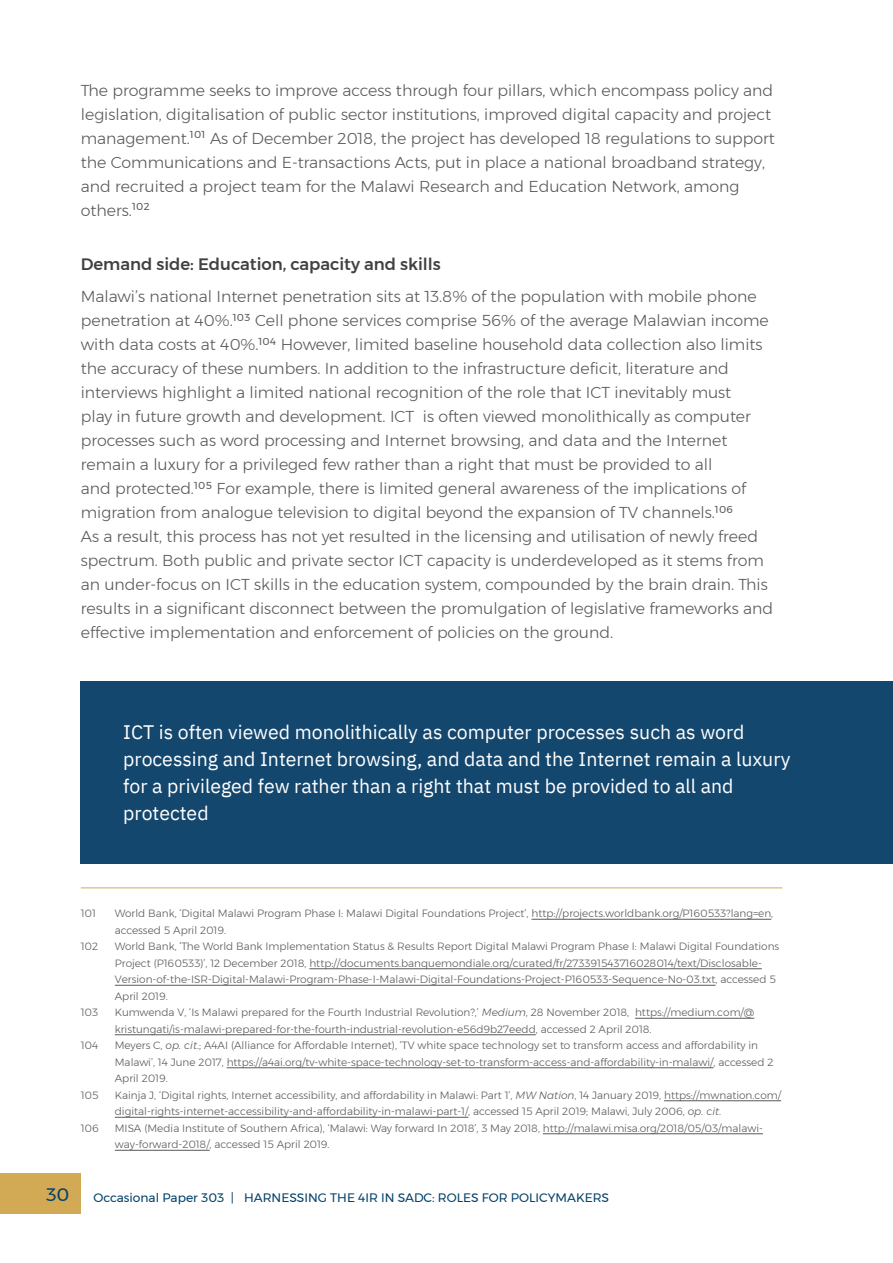
<style>
.page{position:relative;width:893px;height:1263px;background:#fff}
.page>*{position:absolute;margin:0;border:0;box-sizing:border-box;transform-origin:0 0}
.t1{font:19.5px/27px "IBM Plex Sans";color:#fff}
.t2{font:18px "Montserrat";color:#034169}
.t3{font:500 16.5px "Montserrat";color:#414042}
.t4{font:300 15.75px/24px "Montserrat";color:#58595b}
.t5{font:12.3px "Montserrat";color:#034169}
.t6{font:300 10.5px/16.5px "Montserrat";color:#58595b}
.s1{font-style:italic}
</style>
<div class="page">
<div style="left:0;top:1172px;width:81px;height:41px;background:#d2aa56"></div>
<hr style="left:81px;top:887px;width:701px;height:1px;background:#d2aa56">
<hr style="left:531px;top:919px;width:240px;height:1px;background:#58595b">
<hr style="left:309px;top:968px;width:453px;height:1px;background:#58595b">
<hr style="left:115px;top:985px;width:600px;height:1px;background:#58595b">
<hr style="left:635px;top:1018px;width:119px;height:1px;background:#58595b">
<hr style="left:115px;top:1034px;width:421px;height:1px;background:#58595b">
<hr style="left:227px;top:1067px;width:486px;height:1px;background:#58595b">
<hr style="left:664px;top:1100px;width:117px;height:1px;background:#58595b">
<hr style="left:115px;top:1117px;width:353px;height:1px;background:#58595b">
<hr style="left:543px;top:1133px;width:220px;height:1px;background:#58595b">
<hr style="left:115px;top:1150px;width:95px;height:1px;background:#58595b">
<div style="left:81px;top:681px;width:812px;height:183px;background:#14476e"></div>
<p class="t4" style="left:81px;top:78px;width:696px">The programme seeks to improve access through four pillars, which encompass policy and legislation, digitalisation of public sector institutions, improved digital capacity and project management.<sup>101</sup> As of December 2018, the project has developed 18 regulations to support the Communications and E-transactions Acts, put in place a national broadband strategy, and recruited a project team for the Malawi Research and Education Network, among others.<sup>102</sup></p>
<p class="t3" style="left:81px;top:251px;width:362px">Demand side: Education, capacity and skills</p>
<p class="t4" style="left:81px;top:284px;width:694px">Malawi’s national Internet penetration sits at 13.8% of the population with mobile phone penetration at 40%.<sup>103</sup> Cell phone services comprise 56% of the average Malawian income with data costs at 40%.<sup>104</sup> However, limited baseline household data collection also limits the accuracy of these numbers. In addition to the infrastructure deficit, literature and interviews highlight a limited national recognition of the role that ICT inevitably must<br>play in future growth and development. ICT is often viewed monolithically as computer processes such as word processing and Internet browsing, and data and the Internet remain a luxury for a privileged few rather than a right that must be provided to all<br>and protected.<sup>105</sup> For example, there is limited general awareness of the implications of migration from analogue television to digital beyond the expansion of TV channels.<sup>106<br></sup>As a result, this process has not yet resulted in the licensing and utilisation of newly freed spectrum. Both public and private sector ICT capacity is underdeveloped as it stems from an under-focus on ICT skills in the education system, compounded by the brain drain. This results in a significant disconnect between the promulgation of legislative frameworks and effective implementation and enforcement of policies on the ground.</p>
<p class="t1" style="left:123px;top:717px;width:669px">ICT is often viewed monolithically as computer processes such as word processing and Internet browsing, and data and the Internet remain a luxury for a privileged few rather than a right that must be provided to all and protected</p>
<p class="t6" style="left:81px;top:905px;width:17px">101</p>
<p class="t6" style="left:115px;top:905px;width:660px">World Bank, ‘Digital Malawi Program Phase I: Malawi Digital Foundations Project’, http://projects.worldbank.org/P160533?lang=en, accessed 5 April 2019.</p>
<p class="t6" style="left:81px;top:938px;width:19px">102</p>
<p class="t6" style="left:115px;top:938px;width:666px">World Bank, ‘The World Bank Implementation Status &amp; Results Report Digital Malawi Program Phase I: Malawi Digital Foundations Project (P160533)’, 12 December 2018, http://documents.banquemondiale.org/curated/fr/273391543716028014/text/Disclosable-Version-of-the-ISR-Digital-Malawi-Program-Phase-I-Malawi-Digital-Foundations-Project-P160533-Sequence-No-03.txt, accessed 5<br>April 2019.</p>
<p class="t6" style="left:81px;top:1004px;width:19px">103</p>
<p class="t6" style="left:115px;top:1004px;width:641px">Kumwenda V, ‘Is Malawi prepared for the Fourth Industrial Revolution?,’ <span class="s1">Medium</span>, 28 November 2018, https://medium.com/@ kristungati/is-malawi-prepared-for-the-fourth-industrial-revolution-e56d9b27eedd, accessed 2 April 2018.</p>
<p class="t6" style="left:81px;top:1037px;width:19px">104</p>
<p class="t6" style="left:115px;top:1037px;width:660px">Meyers C, <span class="s1">op. cit</span>.; A4AI (Alliance for Affordable Internet), ‘TV white space technology set to transform access and affordability in<br>Malawi’, 14 June 2017, https://a4ai.org/tv-white-space-technology-set-to-transform-access-and-affordability-in-malawi/, accessed 2<br>April 2019.</p>
<p class="t6" style="left:81px;top:1086px;width:19px">105</p>
<p class="t6" style="left:115px;top:1086px;width:668px">Kainja J, ‘Digital rights, Internet accessibility, and affordability in Malawi: Part 1’, <span class="s1">MW Nation</span>, 14 January 2019, https://mwnation.com/ digital-rights-internet-accessibility-and-affordability-in-malawi-part-1/, accessed 15 April 2019; Malawi, July 2006, <span class="s1">op. cit</span>.</p>
<p class="t6" style="left:81px;top:1119px;width:20px">106</p>
<p class="t6" style="left:115px;top:1119px;width:650px">MISA (Media Institute of Southern Africa), ‘Malawi: Way forward In 2018’, 3 May 2018, http://malawi.misa.org/2018/05/03/malawi&shy;way-forward-2018/, accessed 15 April 2019.</p>
<p class="t2" style="left:46px;top:1181px;width:25px">30</p>
<p class="t5" style="left:94px;top:1188px;width:517px">Occasional Paper 303 | HARNESSING THE 4IR IN SADC: ROLES FOR POLICYMAKERS</p>
</div>
